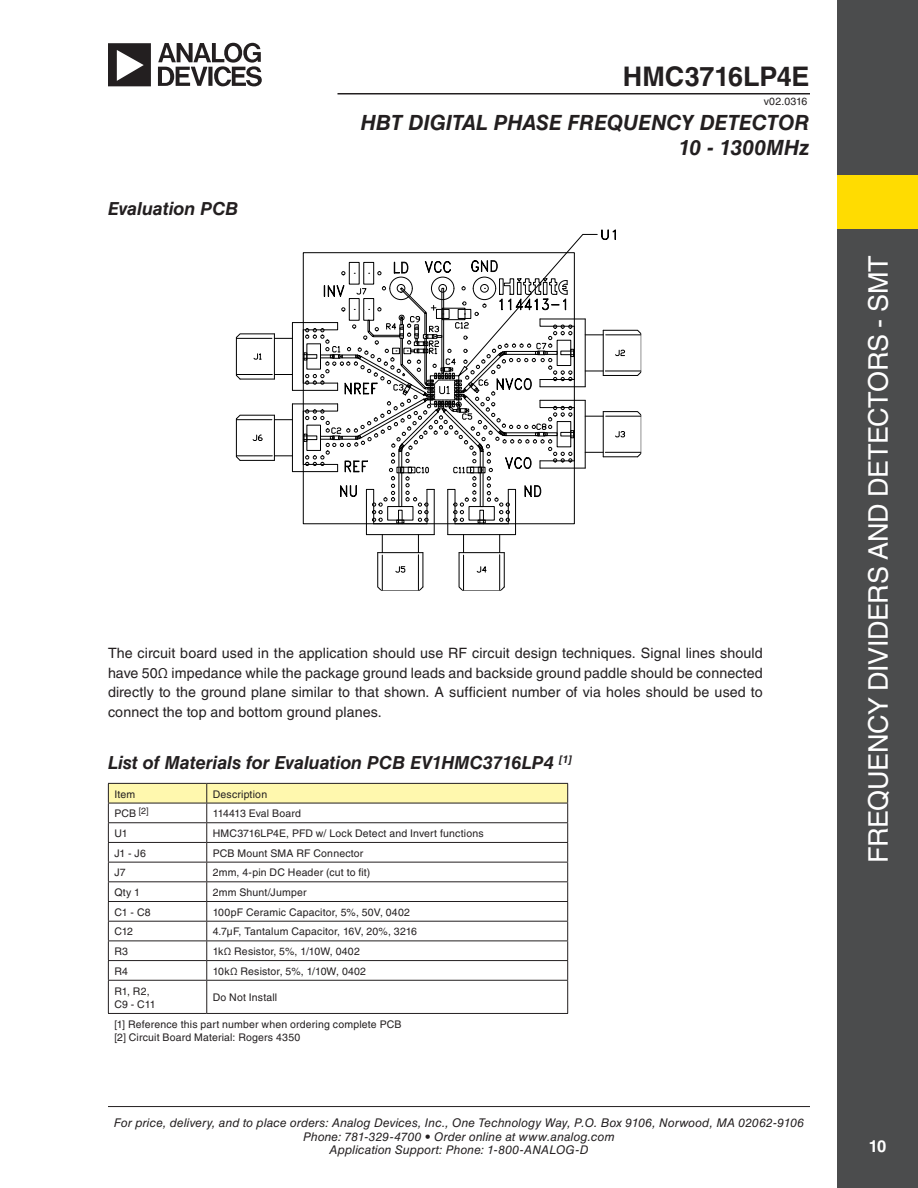
<style>
.page{position:relative;width:918px;height:1188px;background:#fff}
.page>*{position:absolute;margin:0;border:0;box-sizing:border-box;transform-origin:0 0}
.t1{font:27px "Helvetica LT Std";letter-spacing:-.015em;color:#fff}
.t2{font:700 27px "Helvetica LT Std";letter-spacing:-.005em;color:#231f20}
.t3{font:italic 700 21px/25.2px "Helvetica LT Std";color:#231f20;text-align:right}
.t4{font:italic 700 18px "Helvetica LT Std";letter-spacing:-.005em;color:#231f20}
.t5{font:700 16.5px "Helvetica LT Std";color:#fff}
.t6{font:14.25px/19.5px "Helvetica LT Std";letter-spacing:.005em;color:#231f20;text-align:justify}
.t7{font:italic 12px/13.5px "Helvetica LT Std";letter-spacing:.01em;color:#231f20;text-align:center}
.t8{font:10.5px/13.5px "Helvetica LT Std";letter-spacing:.015em;color:#231f20}
</style>
<div class="page">
<hr style="left:108px;top:1106px;width:702px;height:1px;background:#231f20">
<hr style="left:338px;top:93px;width:472px;height:1px;background:#231f20">
<div style="left:837px;top:0;width:81px;height:1188px;background:#4b4c4d"></div>
<div style="left:837px;top:175px;width:81px;height:54px;background:#ffdc01"></div>
<svg style="left:108px;top:43px;width:154px;height:43px"></svg>
<hr style="left:641px;top:334px;width:1px;height:38px;background:#000">
<hr style="left:434px;top:489px;width:1px;height:46px;background:#000">
<hr style="left:366px;top:489px;width:1px;height:46px;background:#000">
<hr style="left:381px;top:590px;width:38px;height:1px;background:#000">
<hr style="left:378px;top:552px;width:45px;height:1px;background:#000">
<hr style="left:374px;top:524px;width:53px;height:1px;background:#000">
<hr style="left:366px;top:534px;width:68px;height:1px;background:#000">
<svg style="left:377px;top:535px;width:6px;height:56px"></svg>
<svg style="left:418px;top:535px;width:1px;height:17px"></svg>
<svg style="left:419px;top:586px;width:5px;height:5px"></svg>
<hr style="left:418px;top:555px;width:1px;height:36px;background:#000">
<hr style="left:423px;top:553px;width:1px;height:34px;background:#000">
<svg style="left:395px;top:566px;width:10px;height:7px"></svg>
<hr style="left:292px;top:390px;width:46px;height:1px;background:#000">
<hr style="left:292px;top:322px;width:46px;height:1px;background:#000">
<hr style="left:236px;top:337px;width:1px;height:38px;background:#000">
<hr style="left:274px;top:334px;width:1px;height:45px;background:#000">
<hr style="left:292px;top:323px;width:1px;height:67px;background:#000">
<svg style="left:236px;top:333px;width:56px;height:6px"></svg>
<svg style="left:275px;top:374px;width:17px;height:1px"></svg>
<svg style="left:236px;top:375px;width:5px;height:5px"></svg>
<hr style="left:236px;top:374px;width:36px;height:1px;background:#000">
<hr style="left:240px;top:379px;width:34px;height:1px;background:#000">
<svg style="left:253px;top:353px;width:8px;height:7px"></svg>
<hr style="left:292px;top:471px;width:46px;height:1px;background:#000">
<hr style="left:292px;top:404px;width:46px;height:1px;background:#000">
<hr style="left:236px;top:419px;width:1px;height:38px;background:#000">
<hr style="left:274px;top:415px;width:1px;height:45px;background:#000">
<hr style="left:292px;top:404px;width:1px;height:68px;background:#000">
<svg style="left:236px;top:415px;width:56px;height:5px"></svg>
<svg style="left:274px;top:456px;width:18px;height:1px"></svg>
<hr style="left:236px;top:456px;width:36px;height:1px;background:#000">
<hr style="left:240px;top:460px;width:34px;height:1px;background:#000">
<svg style="left:252px;top:435px;width:11px;height:6px"></svg>
<hr style="left:515px;top:489px;width:1px;height:46px;background:#000">
<hr style="left:448px;top:489px;width:1px;height:46px;background:#000">
<hr style="left:463px;top:590px;width:38px;height:1px;background:#000">
<hr style="left:459px;top:552px;width:45px;height:1px;background:#000">
<hr style="left:455px;top:524px;width:53px;height:1px;background:#000">
<hr style="left:448px;top:534px;width:68px;height:1px;background:#000">
<svg style="left:459px;top:535px;width:5px;height:56px"></svg>
<svg style="left:499px;top:535px;width:1px;height:17px"></svg>
<svg style="left:500px;top:586px;width:5px;height:5px"></svg>
<hr style="left:499px;top:555px;width:1px;height:36px;background:#000">
<hr style="left:504px;top:553px;width:1px;height:34px;background:#000">
<svg style="left:477px;top:566px;width:10px;height:7px"></svg>
<hr style="left:641px;top:415px;width:1px;height:38px;background:#000">
<svg style="left:303px;top:230px;width:338px;height:294px"></svg>
<svg style="left:108px;top:783px;width:460px;height:197px"></svg>
<hr style="left:108px;top:981px;width:1px;height:32px;background:#231f20">
<hr style="left:206px;top:981px;width:1px;height:32px;background:#231f20">
<hr style="left:567px;top:981px;width:1px;height:32px;background:#231f20">
<hr style="left:108px;top:980px;width:99px;height:1px;background:#231f20">
<hr style="left:207px;top:980px;width:361px;height:1px;background:#231f20">
<hr style="left:108px;top:1013px;width:99px;height:1px;background:#231f20">
<hr style="left:207px;top:1013px;width:361px;height:1px;background:#231f20">
<h3 class="t4" style="left:108px;top:198px;width:132px">Evaluation PCB</h3>
<h1 class="t2" style="left:623px;top:60px;width:188px">HMC3716LP4E</h1>
<p class="t8" style="left:764px;top:94px;width:45px">v02.0316</p>
<h2 class="t3" style="left:361px;top:109px;width:450px">HBT DIGITAL PHASE FREQUENCY DETECTOR<br>10 - 1300MHz</h2>
<p class="t6" style="left:108px;top:643px;width:656px">The circuit board used in the application should use RF circuit design techniques. Signal lines should have 50Ω impedance while the package ground leads and backside ground paddle should be connected directly to the ground plane similar to that shown. A sufficient number of via holes should be used to connect the top and bottom ground planes.</p>
<h3 class="t4" style="left:108px;top:752px;width:466px">List of Materials for Evaluation PCB EV1HMC3716LP4 <sup>[1]</sup></h3>
<p class="t8" style="left:114px;top:787px;width:22px">Item</p>
<p class="t8" style="left:213px;top:787px;width:56px">Description</p>
<p class="t8" style="left:114px;top:807px;width:36px">PCB <sup>[2]</sup></p>
<p class="t8" style="left:213px;top:807px;width:90px">114413 Eval Board</p>
<p class="t8" style="left:114px;top:827px;width:15px">U1</p>
<p class="t8" style="left:213px;top:827px;width:272px">HMC3716LP4E, PFD w/ Lock Detect and Invert functions</p>
<p class="t8" style="left:114px;top:846px;width:33px">J1 - J6</p>
<p class="t8" style="left:213px;top:846px;width:152px">PCB Mount SMA RF Connector</p>
<p class="t8" style="left:114px;top:866px;width:13px">J7</p>
<p class="t8" style="left:213px;top:866px;width:159px">2mm, 4-pin DC Header (cut to fit)</p>
<p class="t8" style="left:114px;top:886px;width:27px">Qty 1</p>
<p class="t8" style="left:213px;top:886px;width:95px">2mm Shunt/Jumper</p>
<p class="t8" style="left:114px;top:905px;width:38px">C1 - C8</p>
<p class="t8" style="left:213px;top:905px;width:199px">100pF Ceramic Capacitor, 5%, 50V, 0402</p>
<p class="t8" style="left:114px;top:925px;width:20px">C12</p>
<p class="t8" style="left:213px;top:925px;width:206px">4.7µF, Tantalum Capacitor, 16V, 20%, 3216</p>
<p class="t8" style="left:114px;top:945px;width:15px">R3</p>
<p class="t8" style="left:213px;top:945px;width:149px">1kΩ Resistor, 5%, 1/10W, 0402</p>
<p class="t8" style="left:114px;top:964px;width:15px">R4</p>
<p class="t8" style="left:213px;top:964px;width:155px">10kΩ Resistor, 5%, 1/10W, 0402</p>
<p class="t8" style="left:114px;top:984px;width:43px">R1, R2,<br>C9 - C11</p>
<p class="t8" style="left:213px;top:991px;width:66px">Do Not Install</p>
<p class="t8" style="left:114px;top:1017px;width:289px">[1] Reference this part number when ordering complete PCB [2] Circuit Board Material: Rogers 4350</p>
<p class="t7" style="left:114px;top:1116px;width:692px">For price, delivery, and to place orders: Analog Devices, Inc., One Technology Way, P.O. Box 9106, Norwood, MA 02062-9106<br>Phone: 781-329-4700 • Order online at www.analog.com<br>Application Support: Phone: 1-800-ANALOG-D</p>
<h1 class="t1" style="left:863px;top:863px;width:609px;rotate:-90deg">FREQUENCY DIVIDERS AND DETECTORS - SMT</h1>
<h3 class="t5" style="left:869px;top:1136px;width:19px">10</h3>
</div>
